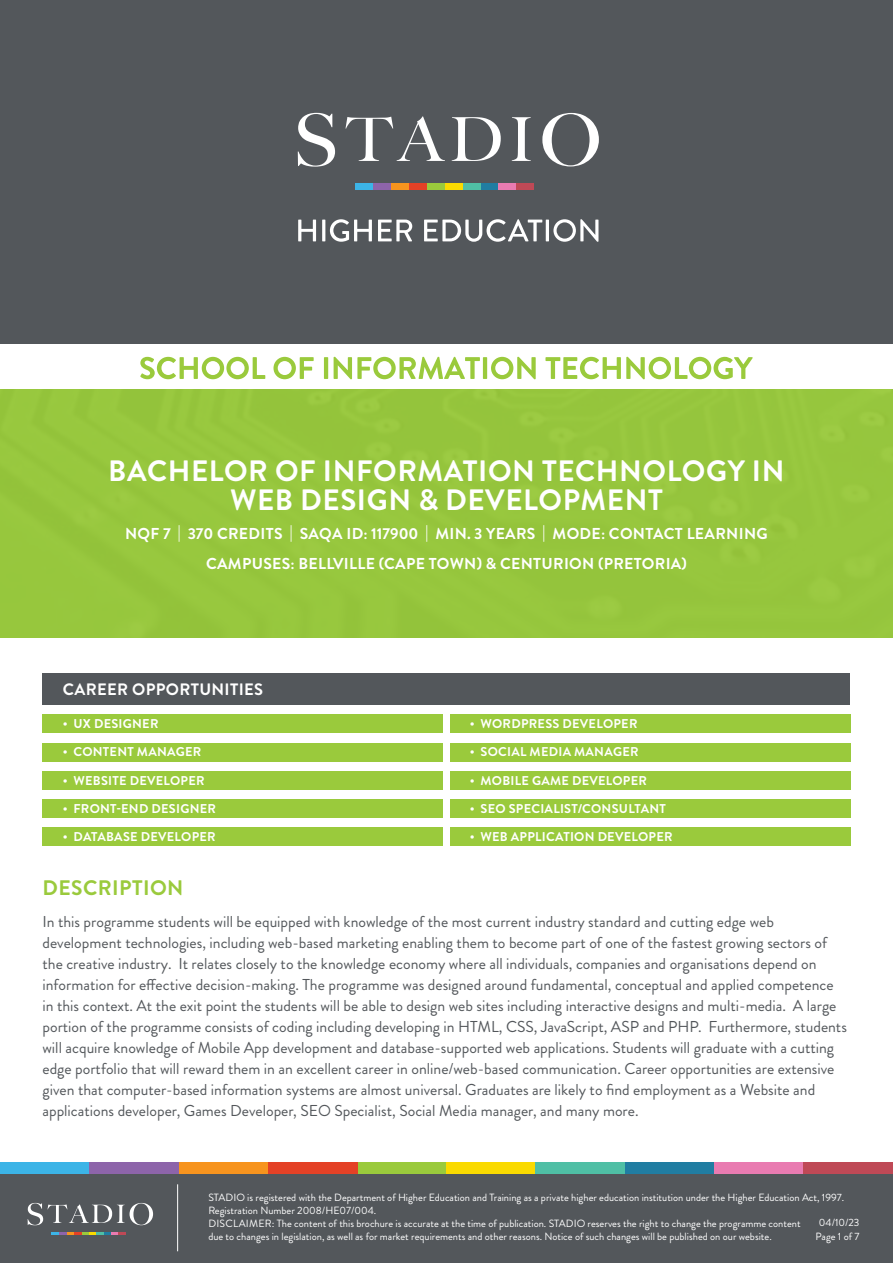
<style>
.page{position:relative;width:893px;height:1263px;background:#fff}
.page>*{position:absolute;margin:0;border:0;box-sizing:border-box;transform-origin:0 0}
.t1{font:700 29.4px/29.4px "Brandon Grotesque";letter-spacing:.02em;color:#fff;text-align:center}
.t2{font:700 21px/36px "Brandon Grotesque";letter-spacing:.02em;color:#fff;text-align:center}
.t3{font:700 21px "Brandon Grotesque";letter-spacing:.02em;color:#9aca3c}
.t4{font:700 16.5px "Brandon Grotesque";letter-spacing:.02em;color:#fff}
.t5{font:15.75px/21px "Brandon Grotesque";color:#53575b}
.t6{font:700 15.75px/29.4px "Brandon Grotesque";letter-spacing:.02em;color:#fff;text-align:center}
.t7{font:700 12.75px "Brandon Grotesque";letter-spacing:.02em;color:#fff}
.t8{font:10.5px/12.8px "Brandon Grotesque";color:#fff}
</style>
<div class="page">
<div style="left:0;top:1172px;width:893px;height:91px;background:#53575b"></div>
<hr style="left:177px;top:1184px;width:1px;height:67px;background:#fff">
<svg style="left:28px;top:1203px;width:125px;height:22px"></svg>
<svg style="left:52px;top:1232px;width:74px;height:3px"></svg>
<div style="left:357px;top:1163px;width:89px;height:11px;background:#9aca3c"></div>
<div style="left:179px;top:1163px;width:89px;height:11px;background:#f7941e"></div>
<div style="left:625px;top:1163px;width:89px;height:11px;background:#207da2"></div>
<div style="left:0;top:1163px;width:89px;height:11px;background:#3cb4e7"></div>
<div style="left:89px;top:1163px;width:90px;height:11px;background:#8d64aa"></div>
<div style="left:268px;top:1163px;width:89px;height:11px;background:#e44126"></div>
<div style="left:446px;top:1163px;width:90px;height:11px;background:#fada00"></div>
<div style="left:536px;top:1163px;width:89px;height:11px;background:#4fbfa5"></div>
<div style="left:714px;top:1163px;width:90px;height:11px;background:#e97bb1"></div>
<div style="left:804px;top:1163px;width:89px;height:11px;background:#bf4956"></div>
<div style="left:43px;top:714px;width:400px;height:19px;background:#9aca3c"></div>
<div style="left:450px;top:714px;width:400px;height:19px;background:#9aca3c"></div>
<div style="left:43px;top:742px;width:400px;height:19px;background:#9aca3c"></div>
<div style="left:450px;top:742px;width:400px;height:19px;background:#9aca3c"></div>
<div style="left:43px;top:771px;width:400px;height:19px;background:#9aca3c"></div>
<div style="left:450px;top:771px;width:400px;height:19px;background:#9aca3c"></div>
<div style="left:43px;top:799px;width:400px;height:19px;background:#9aca3c"></div>
<div style="left:450px;top:799px;width:400px;height:19px;background:#9aca3c"></div>
<div style="left:43px;top:827px;width:400px;height:19px;background:#9aca3c"></div>
<div style="left:450px;top:827px;width:400px;height:19px;background:#9aca3c"></div>
<div style="left:43px;top:673px;width:807px;height:32px;background:#53575b"></div>
<div style="left:0;top:345px;width:893px;height:293px;background:#9aca3c"></div>
<div style="left:0;top:0;width:893px;height:345px;background:#53575b"></div>
<div style="left:0;top:344px;width:893px;height:45px;background:#fff"></div>
<svg style="left:140px;top:357px;width:125px;height:22px"></svg>
<svg style="left:273px;top:357px;width:41px;height:22px"></svg>
<hr style="left:324px;top:357px;width:4px;height:22px;background:#9aca3c">
<svg style="left:334px;top:357px;width:146px;height:22px"></svg>
<hr style="left:483px;top:357px;width:4px;height:22px;background:#9aca3c">
<svg style="left:491px;top:357px;width:45px;height:22px"></svg>
<svg style="left:545px;top:357px;width:208px;height:22px"></svg>
<svg style="left:298px;top:113px;width:203px;height:71px"></svg>
<svg style="left:511px;top:117px;width:20px;height:44px"></svg>
<svg style="left:542px;top:113px;width:57px;height:54px"></svg>
<div style="left:427px;top:184px;width:18px;height:6px;background:#9aca3c"></div>
<div style="left:391px;top:184px;width:18px;height:6px;background:#f7941e"></div>
<div style="left:481px;top:184px;width:17px;height:6px;background:#207da2"></div>
<div style="left:355px;top:184px;width:18px;height:6px;background:#3cb4e7"></div>
<div style="left:373px;top:184px;width:18px;height:6px;background:#8d64aa"></div>
<div style="left:409px;top:184px;width:18px;height:6px;background:#e44126"></div>
<div style="left:445px;top:184px;width:18px;height:6px;background:#fada00"></div>
<div style="left:463px;top:184px;width:18px;height:6px;background:#4fbfa5"></div>
<div style="left:498px;top:184px;width:18px;height:6px;background:#e97bb1"></div>
<div style="left:516px;top:184px;width:18px;height:6px;background:#bf4956"></div>
<svg style="left:298px;top:220px;width:18px;height:21px"></svg>
<hr style="left:322px;top:220px;width:3px;height:21px;background:#fff">
<svg style="left:330px;top:219px;width:42px;height:23px"></svg>
<svg style="left:378px;top:220px;width:34px;height:21px"></svg>
<svg style="left:424px;top:219px;width:118px;height:23px"></svg>
<hr style="left:546px;top:220px;width:3px;height:21px;background:#fff">
<svg style="left:553px;top:219px;width:45px;height:23px"></svg>
<h2 class="t2" style="left:174px;top:450px;width:546px">NQF 7 | 365 CREDITS | SAQA ID: 117900 | MIN. 3 YEARS<br>CAMPUSES: BELLVILLE</h2>
<p class="t6" style="left:162px;top:452px;width:574px">UNASSISTED ONLINE LEARNING | CREDITS: CERTIFICATE OF COMPLETION |<br>LANGUAGE: ENGLISH</p>
<h1 class="t1" style="left:108px;top:456px;width:678px">BACHELOR OF INFORMATION TECHNOLOGY IN<br>WEB DESIGN &amp; DEVELOPMENT</h1>
<p class="t6" style="left:125px;top:520px;width:644px">NQF 7 | 370 CREDITS | SAQA ID: 117900 | MIN. 3 YEARS | MODE: CONTACT LEARNING<br>CAMPUSES: BELLVILLE (CAPE TOWN) &amp; CENTURION (PRETORIA)</p>
<p class="t4" style="left:63px;top:678px;width:202px">CAREER OPPORTUNITIES</p>
<p class="t7" style="left:63px;top:715px;width:97px">• UX DESIGNER</p>
<p class="t7" style="left:470px;top:715px;width:169px">• WORDPRESS DEVELOPER</p>
<p class="t7" style="left:63px;top:743px;width:140px">• CONTENT MANAGER</p>
<p class="t7" style="left:470px;top:743px;width:170px">• SOCIAL MEDIA MANAGER</p>
<p class="t7" style="left:63px;top:771px;width:143px">• WEBSITE DEVELOPER</p>
<p class="t7" style="left:470px;top:771px;width:179px">• MOBILE GAME DEVELOPER</p>
<p class="t7" style="left:63px;top:799px;width:155px">• FRONT-END DESIGNER</p>
<p class="t7" style="left:470px;top:799px;width:198px">• SEO SPECIALIST/CONSULTANT</p>
<p class="t7" style="left:63px;top:828px;width:154px">• DATABASE DEVELOPER</p>
<p class="t7" style="left:470px;top:828px;width:204px">• WEB APPLICATION DEVELOPER</p>
<h2 class="t3" style="left:43px;top:873px;width:142px">DESCRIPTION</h2>
<p class="t5" style="left:42px;top:911px;width:806px">In this programme students will be equipped with knowledge of the most current industry standard and cutting edge web development technologies, including web-based marketing enabling them to become part of one of the fastest growing sectors of the creative industry. It relates closely to the knowledge economy where all individuals, companies and organisations depend on information for effective decision-making. The programme was designed around fundamental, conceptual and applied competence in this context. At the exit point the students will be able to design web sites including interactive designs and multi-media. A large portion of the programme consists of coding including developing in HTML, CSS, JavaScript, ASP and PHP. Furthermore, students will acquire knowledge of Mobile App development and database-supported web applications. Students will graduate with a cutting edge portfolio that will reward them in an excellent career in online/web-based communication. Career opportunities are extensive given that computer-based information systems are almost universal. Graduates are likely to find employment as a Website and applications developer, Games Developer, SEO Specialist, Social Media manager, and many more.</p>
<p class="t8" style="left:208px;top:1191px;width:637px">STADIO is registered with the Department of Higher Education and Training as a private higher education institution under the Higher Education Act, 1997.<br>Registration Number 2008/HE07/004.<br>DISCLAIMER: The content of this brochure is accurate at the time of publication. STADIO reserves the right to change the programme content<br>due to changes in legislation, as well as for market requirements and other reasons. Notice of such changes will be published on our website.</p>
<p class="t8" style="left:816px;top:1216px;width:45px;line-height:13.5px;text-align:center">04/10/23<br>Page 1 of 7</p>
</div>
